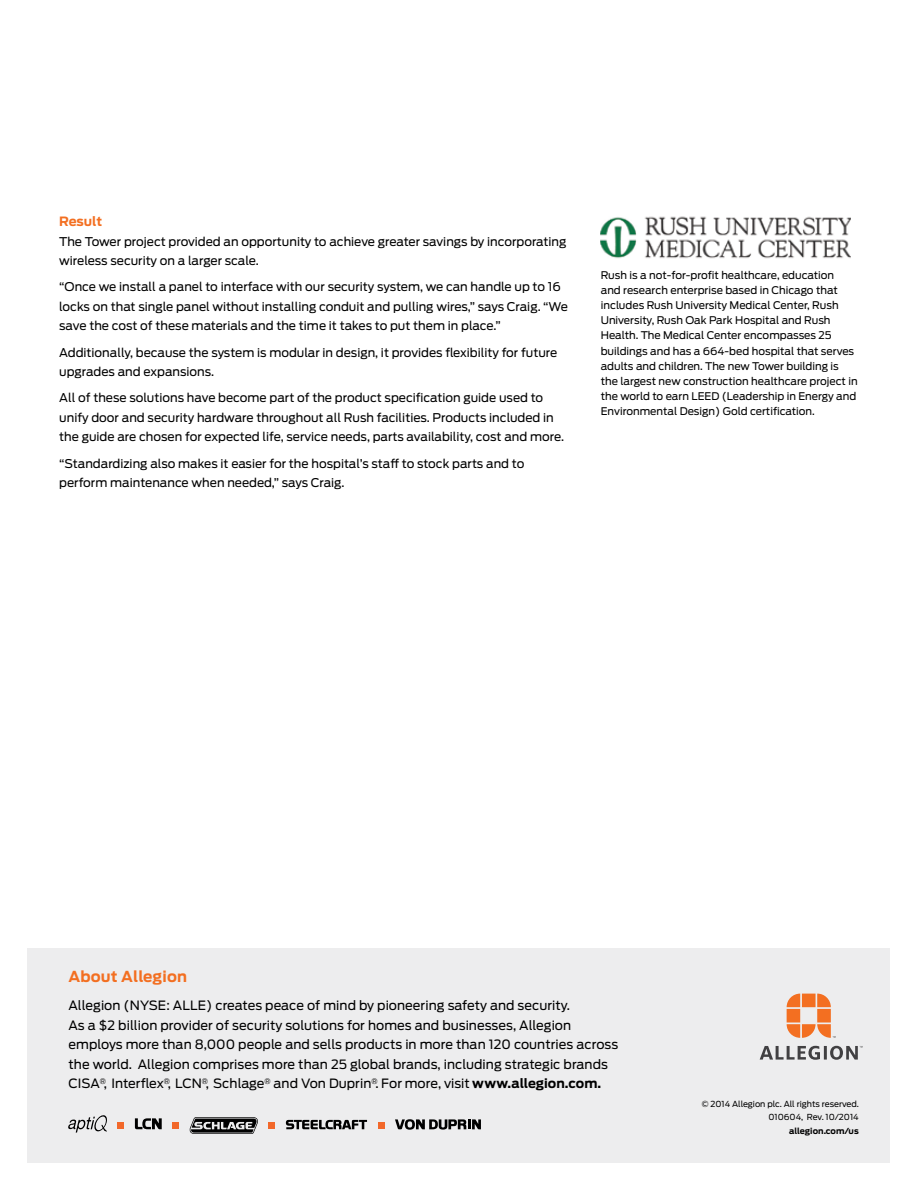
<style>
.page{position:relative;width:918px;height:1188px;background:#fff}
.page>*{position:absolute;margin:0;border:0;box-sizing:border-box;transform-origin:0 0}
.t1{font:700 15px "Antenna";letter-spacing:.01em;color:#f36f21}
.t2{font:12.75px/19.5px "Antenna";letter-spacing:.005em;color:#000}
.t3{font:700 12.75px "Antenna";color:#f36f21}
.t4{font:12px/19.5px "Antenna";color:#000}
.t5{font:10.5px/15px "Antenna";color:#000}
.t6{font:8.25px/13.5px "Antenna";color:#000;text-align:right}
.t7{font:700 8.25px "Antenna";color:#000}
.s1{font-weight:700}
</style>
<div class="page">
<div style="left:28px;top:948px;width:862px;height:214px;background:#ededee"></div>
<svg style="left:135px;top:1118px;width:27px;height:11px"></svg>
<div style="left:117px;top:1122px;width:7px;height:7px;background:#f2682a"></div>
<div style="left:172px;top:1122px;width:7px;height:7px;background:#f2682a"></div>
<svg style="left:395px;top:1119px;width:86px;height:11px"></svg>
<svg style="left:189px;top:1117px;width:69px;height:17px"></svg>
<svg style="left:68px;top:1115px;width:39px;height:18px"></svg>
<svg style="left:286px;top:1120px;width:81px;height:9px"></svg>
<div style="left:268px;top:1122px;width:7px;height:7px;background:#f2682a"></div>
<div style="left:378px;top:1122px;width:6px;height:7px;background:#f2682a"></div>
<svg style="left:787px;top:994px;width:49px;height:44px"></svg>
<svg style="left:760px;top:1046px;width:103px;height:14px"></svg>
<img style="left:601px;top:216px;width:249px;height:43px">
<p class="t3" style="left:59px;top:214px;width:44px">Result</p>
<p class="t4" style="left:59px;top:232px;width:509px">The Tower project provided an opportunity to achieve greater savings by incorporating wireless security on a larger scale.</p>
<p class="t4" style="left:59px;top:277px;width:510px">“Once we install a panel to interface with our security system, we can handle up to 16 locks on that single panel without installing conduit and pulling wires,” says Craig. “We save the cost of these materials and the time it takes to put them in place.”</p>
<p class="t4" style="left:59px;top:343px;width:500px">Additionally, because the system is modular in design, it provides flexibility for future upgrades and expansions.</p>
<p class="t4" style="left:59px;top:388px;width:506px">All of these solutions have become part of the product specification guide used to unify door and security hardware throughout all Rush facilities. Products included in the guide are chosen for expected life, service needs, parts availability, cost and more.</p>
<p class="t4" style="left:59px;top:454px;width:467px">“Standardizing also makes it easier for the hospital’s staff to stock parts and to perform maintenance when needed,” says Craig.</p>
<p class="t5" style="left:601px;top:268px;width:258px">Rush is a not-for-profit healthcare, education<br>and research enterprise based in Chicago that includes Rush University Medical Center, Rush University, Rush Oak Park Hospital and Rush Health. The Medical Center encompasses 25 buildings and has a 664-bed hospital that serves adults and children. The new Tower building is the largest new construction healthcare project in the world to earn LEED (Leadership in Energy and Environmental Design) Gold certification.</p>
<p class="t1" style="left:69px;top:967px;width:120px">About Allegion</p>
<p class="t2" style="left:69px;top:996px;width:551px">Allegion (NYSE: ALLE) creates peace of mind by pioneering safety and security.<br>As a $2 billion provider of security solutions for homes and businesses, Allegion employs more than 8,000 people and sells products in more than 120 countries across the world. Allegion comprises more than 25 global brands, including strategic brands CISA<sup>®</sup>, Interflex<sup>®</sup>, LCN<sup>®</sup>, Schlage<sup>®</sup> and Von Duprin<sup>®</sup>. For more, visit <span class="s1">www.allegion.com.</span></p>
<p class="t6" style="left:702px;top:1097px;width:159px">© 2014 Allegion plc. All rights reserved.<br>010604, Rev. 10/2014</p>
<p class="t7" style="left:789px;top:1126px;width:71px">allegion.com/us</p>
</div>
